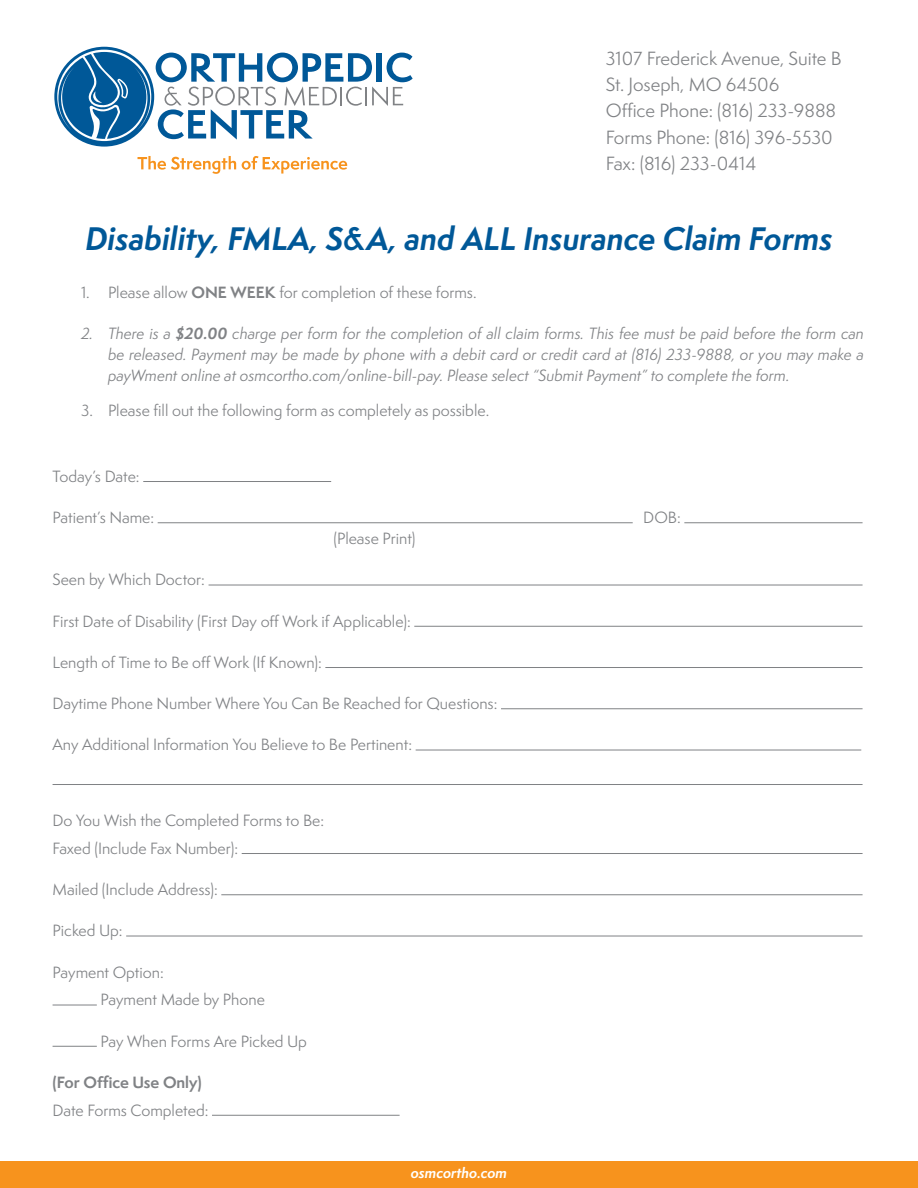
<style>
.page{position:relative;width:918px;height:1188px;background:#fff}
.page>*{position:absolute;margin:0;border:0;box-sizing:border-box;transform-origin:0 0}
.t1{font:italic 700 30px "Semplicita Pro";color:#005898}
.t2{font:17.55px/26.4px "Semplicita Pro";color:#808285}
.t3{font:15px "Semplicita Pro";color:#808285}
.t4{font:italic 15px/21px "Semplicita Pro";color:#808285;text-align:justify}
.t5{font:700 15px "Semplicita Pro";letter-spacing:-.005em;color:#808285}
.t6{font:italic 700 13.5px "Semplicita Pro";color:#fff}
.s1{font-weight:700}
</style>
<div class="page">
<hr style="left:143px;top:481px;width:188px;height:1px;background:#808285">
<hr style="left:158px;top:522px;width:475px;height:1px;background:#808285">
<hr style="left:684px;top:522px;width:179px;height:1px;background:#808285">
<hr style="left:209px;top:585px;width:654px;height:1px;background:#808285">
<hr style="left:414px;top:626px;width:449px;height:1px;background:#808285">
<hr style="left:325px;top:667px;width:538px;height:1px;background:#808285">
<hr style="left:501px;top:708px;width:362px;height:1px;background:#808285">
<hr style="left:416px;top:750px;width:445px;height:1px;background:#808285">
<hr style="left:53px;top:784px;width:810px;height:1px;background:#808285">
<hr style="left:242px;top:853px;width:621px;height:1px;background:#808285">
<hr style="left:221px;top:894px;width:642px;height:1px;background:#808285">
<hr style="left:126px;top:936px;width:737px;height:1px;background:#808285">
<hr style="left:53px;top:1005px;width:44px;height:1px;background:#808285">
<hr style="left:53px;top:1046px;width:44px;height:1px;background:#808285">
<hr style="left:212px;top:1115px;width:188px;height:1px;background:#808285">
<div style="left:0;top:1161px;width:918px;height:27px;background:#f7931d"></div>
<svg style="left:54px;top:47px;width:100px;height:100px"></svg>
<svg style="left:57px;top:50px;width:356px;height:91px"></svg>
<svg style="left:138px;top:156px;width:98px;height:18px"></svg>
<svg style="left:242px;top:156px;width:105px;height:18px"></svg>
<p class="t2" style="left:606px;top:45px;width:237px">3107 Frederick Avenue, Suite B<br>St. Joseph, MO 64506</p>
<p class="t2" style="left:606px;top:97px;width:232px">Office Phone: (816) 233-9888</p>
<p class="t2" style="left:606px;top:124px;width:229px">Forms Phone: (816) 396-5530</p>
<p class="t2" style="left:606px;top:150px;width:152px">Fax: (816) 233-0414</p>
<p class="t1" style="left:85px;top:216px;width:749px">Disability, FMLA, S&amp;A, and ALL Insurance Claim Forms</p>
<p class="t3" style="left:81px;top:282px;width:397px">1. Please allow <span class="s1">ONE WEEK</span> for completion of these forms.</p>
<p class="t4" style="left:108px;top:323px;width:757px;text-indent:-27px">2. There is a <span class="s1">$20.00</span> charge per form for the completion of all claim forms. This fee must be paid before the form can be released. Payment may be made by phone with a debit card or credit card at (816) 233-9888, or you may make a payWment online at osmcortho.com/online-bill-pay. Please select “Submit Payment” to complete the form.</p>
<p class="t3" style="left:81px;top:400px;width:410px">3. Please fill out the following form as completely as possible.</p>
<p class="t3" style="left:53px;top:466px;width:89px">Today’s Date:</p>
<p class="t3" style="left:53px;top:507px;width:103px">Patient’s Name:</p>
<p class="t3" style="left:643px;top:507px;width:39px">DOB:</p>
<p class="t3" style="left:333px;top:528px;width:84px">(Please Print)</p>
<p class="t3" style="left:53px;top:569px;width:154px">Seen by Which Doctor:</p>
<p class="t3" style="left:53px;top:610px;width:360px">First Date of Disability (First Day off Work if Applicable):</p>
<p class="t3" style="left:53px;top:652px;width:271px">Length of Time to Be off Work (If Known):</p>
<p class="t3" style="left:53px;top:693px;width:446px">Daytime Phone Number Where You Can Be Reached for Questions:</p>
<p class="t3" style="left:53px;top:734px;width:361px">Any Additional Information You Believe to Be Pertinent:</p>
<p class="t3" style="left:53px;top:810px;width:273px">Do You Wish the Completed Forms to Be:</p>
<p class="t3" style="left:53px;top:838px;width:187px">Faxed (Include Fax Number):</p>
<p class="t3" style="left:53px;top:879px;width:167px">Mailed (Include Address):</p>
<p class="t3" style="left:53px;top:920px;width:72px">Picked Up:</p>
<p class="t3" style="left:53px;top:961px;width:113px">Payment Option:</p>
<p class="t3" style="left:100px;top:989px;width:166px">Payment Made by Phone</p>
<p class="t3" style="left:100px;top:1030px;width:208px">Pay When Forms Are Picked Up</p>
<p class="t5" style="left:53px;top:1071px;width:151px">(For Office Use Only)</p>
<p class="t3" style="left:53px;top:1099px;width:157px">Date Forms Completed:</p>
<p class="t6" style="left:411px;top:1162px;width:98px">osmcortho.com</p>
</div>
